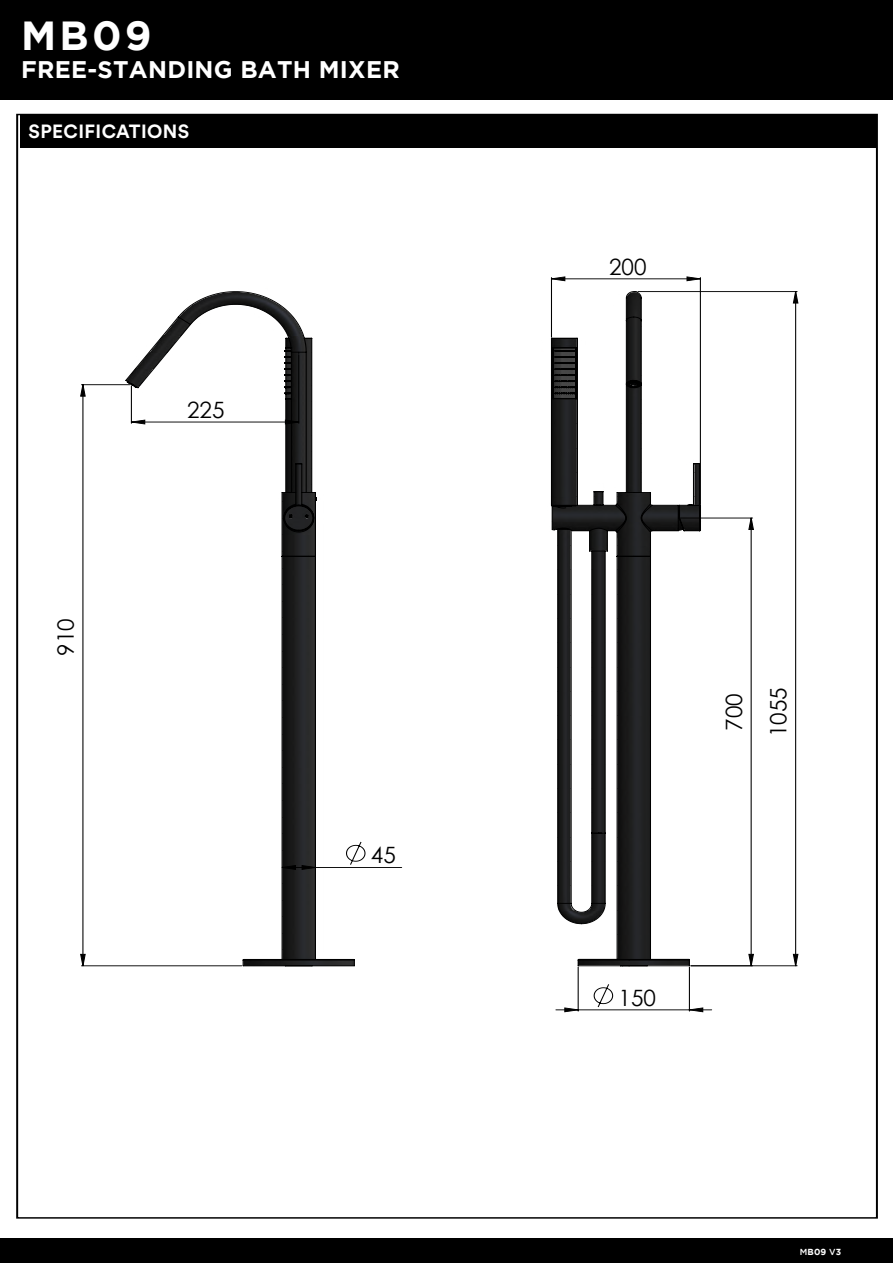
<style>
.page{position:relative;width:893px;height:1263px;background:#fff}
.page>*{position:absolute;margin:0;border:0;box-sizing:border-box;transform-origin:0 0}
.t1{font:700 40.5px "Gotham";color:#fff}
.t2{font:700 24px "Gotham";letter-spacing:.01em;color:#fff}
.t3{font:22.5px/44.5px "Century Gothic";color:#000}
.t4{font:700 18.9px "Circular Std";letter-spacing:.02em;color:#fff}
.t5{font:700 8.7px "Gotham";color:#fff}
.s1{font-family:"Gotham HTF";font-weight:500}
</style>
<div class="page">
<div style="left:20px;top:114px;width:856px;height:34px;background:#000"></div>
<div style="left:0;top:1238px;width:893px;height:25px;background:#000"></div>
<div style="left:0;top:0;width:893px;height:100px;background:#000"></div>
<svg style="left:355px;top:842px;width:10px;height:20px"></svg>
<hr style="left:638px;top:291px;width:159px;height:1px;background:#000">
<hr style="left:691px;top:965px;width:106px;height:1px;background:#000">
<hr style="left:680px;top:518px;width:73px;height:1px;background:#000">
<hr style="left:700px;top:278px;width:1px;height:227px;background:#000">
<hr style="left:551px;top:278px;width:1px;height:59px;background:#000">
<hr style="left:81px;top:965px;width:161px;height:1px;background:#000">
<hr style="left:81px;top:384px;width:49px;height:1px;background:#000">
<svg style="left:793px;top:291px;width:5px;height:675px"></svg>
<svg style="left:749px;top:518px;width:5px;height:448px"></svg>
<svg style="left:282px;top:867px;width:421px;height:145px"></svg>
<svg style="left:551px;top:277px;width:150px;height:4px"></svg>
<svg style="left:80px;top:384px;width:5px;height:582px"></svg>
<svg style="left:551px;top:291px;width:150px;height:675px"></svg>
<svg style="left:125px;top:291px;width:230px;height:675px"></svg>
<h1 class="t1" style="left:21px;top:12px;width:132px">MB09</h1>
<p class="t2" style="left:21px;top:56px;width:380px">FREE-STANDING BATH MIXER</p>
<p class="t4" style="left:29px;top:119px;width:162px">SPECIFICATIONS</p>
<p class="t3" style="left:43px;top:656px;width:39px;rotate:-90deg">910</p>
<p class="t3" style="left:187px;top:387px;width:39px">225</p>
<p class="t3" style="left:371px;top:832px;width:26px">45</p>
<p class="t3" style="left:609px;top:244px;width:39px">200</p>
<p class="t3" style="left:711px;top:737px;width:51px;rotate:-90deg">700<br>1055</p>
<p class="t3" style="left:619px;top:975px;width:39px">150</p>
<p class="t5" style="left:800px;top:1247px;width:43px"><span class="s1">M</span>B09 <span class="s1">V</span>3</p>
</div>
